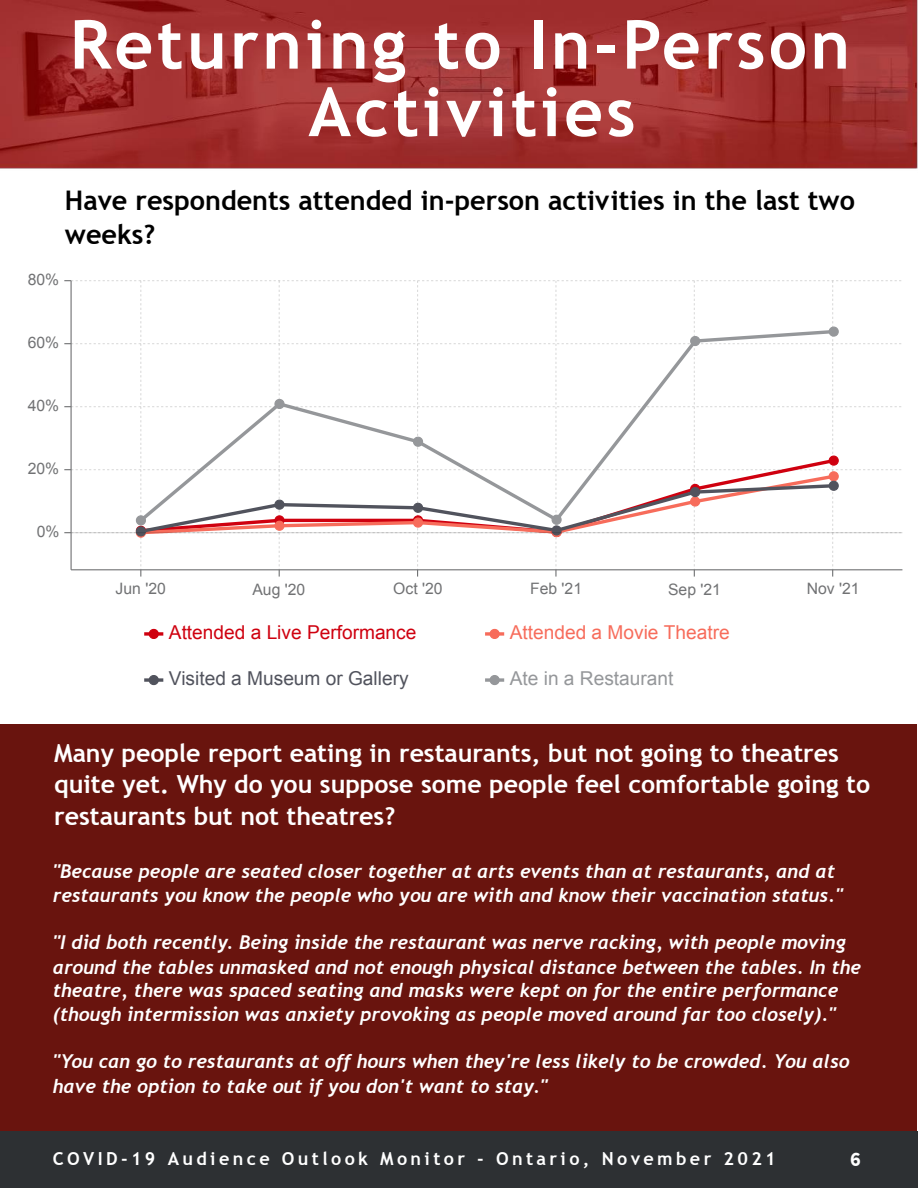
<style>
.page{position:relative;width:918px;height:1188px;background:#fff}
.page>*{position:absolute;margin:0;border:0;box-sizing:border-box;transform-origin:0 0}
.t1{font:700 67.5px/67.5px "Trebuchet MS";letter-spacing:.05em;color:#fff;text-align:center}
.t2{font:700 27px/33.8px "Trebuchet MS";color:#000}
.t3{font:700 24.9px/31.2px "Trebuchet MS";color:#fff}
.t4{font:20.25px "Source Sans Pro";color:#fff}
.t5{font:700 20.25px "Source Sans Pro";color:#fff}
.t6{font:italic 700 19.2px/24px "Trebuchet";color:#fff}
.t7{font:19.05px "Arial";color:#cf000f}
.t8{font:19.05px "Arial";color:#51535d}
.t9{font:19.05px "Arial";color:#f76c5b}
.t10{font:19.05px "Arial";color:#95979a}
.t11{font:700 18px "Trebuchet MS";letter-spacing:.19em;color:#fff}
.t12{font:18px "Trebuchet MS";letter-spacing:.19em;color:#fff}
.t13{font:15.75px "Arial";color:#717274}
</style>
<div class="page">
<img style="left:0;top:0;width:918px;height:169px">
<div style="left:0;top:724px;width:917px;height:409px;background:#69140e"></div>
<svg style="left:64px;top:280px;width:837px;height:297px"></svg>
<hr style="left:71px;top:532px;width:831px;height:1px;background:#000;opacity:.15">
<hr style="left:71px;top:281px;width:1px;height:289px;background:#717274">
<hr style="left:71px;top:569px;width:831px;height:1px;background:#717274">
<svg style="left:144px;top:632px;width:19px;height:4px"></svg>
<svg style="left:148px;top:628px;width:12px;height:11px"></svg>
<svg style="left:485px;top:632px;width:19px;height:4px"></svg>
<svg style="left:489px;top:628px;width:11px;height:11px"></svg>
<svg style="left:144px;top:678px;width:19px;height:4px"></svg>
<svg style="left:148px;top:675px;width:12px;height:11px"></svg>
<svg style="left:485px;top:678px;width:19px;height:4px"></svg>
<svg style="left:489px;top:675px;width:11px;height:11px"></svg>
<div style="left:0;top:1132px;width:918px;height:56px;background:#2d3033"></div>
<h1 class="t1" style="left:70px;top:12px;width:782px">Returning to In-Person<br>Activities</h1>
<h1 class="t1" style="left:315px;top:79px;width:283px">Program</h1>
<h2 class="t2" style="left:65px;top:184px;width:792px">Have respondents attended in-person activities in the last two weeks?</h2>
<p class="t13" style="left:28px;top:271px;width:33px">80%</p>
<p class="t13" style="left:28px;top:334px;width:33px">60%</p>
<p class="t13" style="left:28px;top:397px;width:33px">40%</p>
<p class="t13" style="left:28px;top:460px;width:33px">20%</p>
<p class="t13" style="left:37px;top:523px;width:24px">0%</p>
<p class="t13" style="left:116px;top:580px;width:52px">Jun '20</p>
<p class="t13" style="left:252px;top:581px;width:54px">Aug '20</p>
<p class="t13" style="left:393px;top:580px;width:51px">Oct '20</p>
<p class="t13" style="left:530px;top:580px;width:53px">Feb '21</p>
<p class="t13" style="left:668px;top:581px;width:54px">Sep '21</p>
<p class="t13" style="left:807px;top:580px;width:54px">Nov '21</p>
<p class="t7" style="left:169px;top:621px;width:249px">Attended a Live Performance</p>
<p class="t9" style="left:510px;top:621px;width:221px">Attended a Movie Theatre</p>
<p class="t8" style="left:169px;top:668px;width:241px">Visited a Museum or Gallery</p>
<p class="t10" style="left:510px;top:667px;width:165px">Ate in a Restaurant</p>
<p class="t3" style="left:54px;top:738px;width:818px">Many people report eating in restaurants, but not going to theatres quite yet. Why do you suppose some people feel comfortable going to restaurants but not theatres?</p>
<p class="t6" style="left:53px;top:860px;width:791px">"Because people are seated closer together at arts events than at restaurants, and at restaurants you know the people who you are with and know their vaccination status."</p>
<p class="t6" style="left:53px;top:930px;width:810px">"I did both recently. Being inside the restaurant was nerve racking, with people moving around the tables unmasked and not enough physical distance between the tables. In the theatre, there was spaced seating and masks were kept on for the entire performance (though intermission was anxiety provoking as people moved around far too closely)."</p>
<p class="t6" style="left:53px;top:1049px;width:798px;line-height:24.8px">"You can go to restaurants at off hours when they're less likely to be crowded. You also have the option to take out if you don't want to stay."</p>
<p class="t11" style="left:53px;top:1147px;width:725px">COVID-19 Audience Outlook Monitor - Ontario, November 2021</p>
<p class="t5" style="left:850px;top:1146px;width:12px">6</p>
<p class="t12" style="left:55px;top:1149px;width:12px">C</p>
<p class="t12" style="left:180px;top:1149px;width:510px">udience Outlook Monitor - Metro Detroit Jun</p>
<p class="t12" style="left:714px;top:1149px;width:49px">2021</p>
<p class="t4" style="left:853px;top:1147px;width:12px">6</p>
</div>
